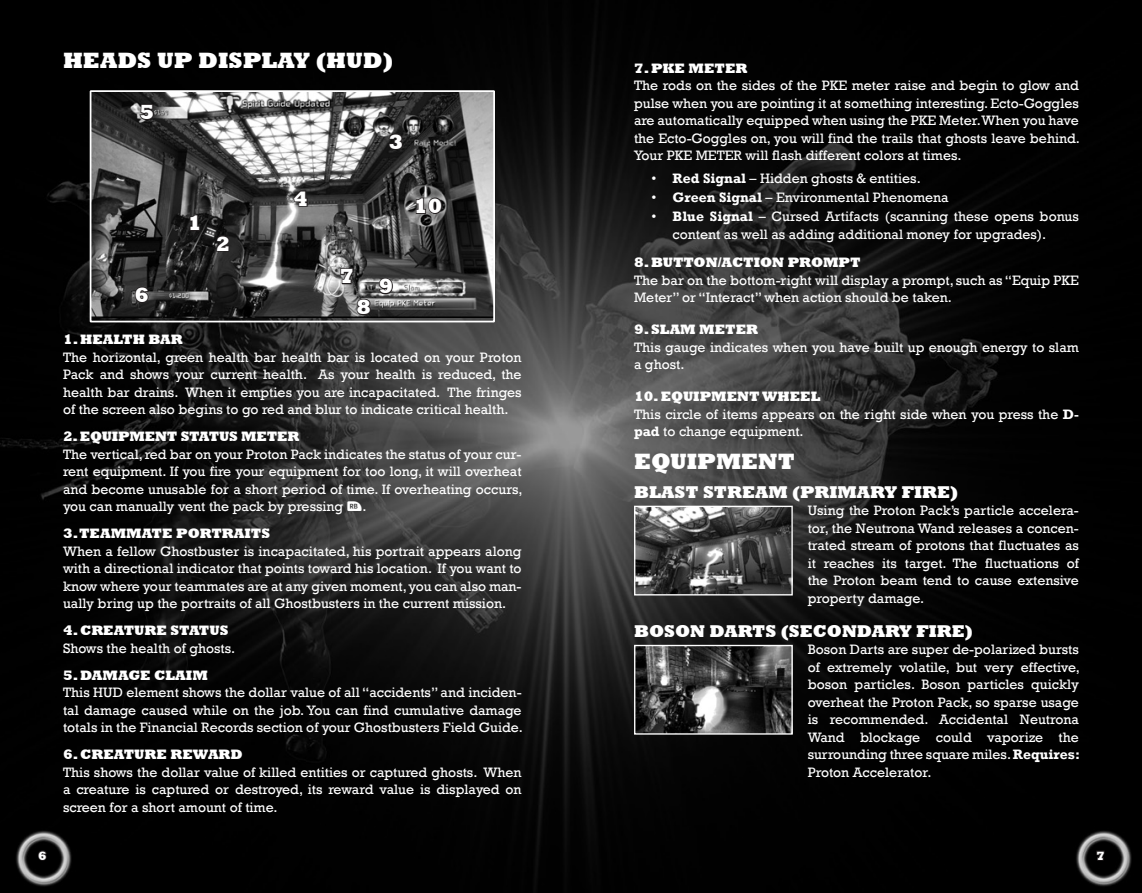
<style>
.page{position:relative;width:1142px;height:893px;background:#fff}
.page>*{position:absolute;margin:0;border:0;box-sizing:border-box;transform-origin:0 0}
.t1{font:800 22.75px "Rockwell";color:#fff}
.t2{font:800 21px "Rockwell";color:#fff}
.t3{font:800 17.5px "Rockwell";color:#fff}
.t4{font:14px/17.5px "Rockwell";color:#fff;text-align:justify}
.t5{font:800 14px "Rockwell";color:#fff}
.t6{font:800 12.25px "Rockwell";color:#fff}
.s1{font-weight:700}
.s2{font-weight:800}
</style>
<div class="page">
<img style="left:0;top:0;width:1141px;height:893px">
<svg style="left:1094px;top:850px;width:11px;height:11px"></svg>
<svg style="left:37px;top:849px;width:11px;height:13px"></svg>
<img style="left:93px;top:93px;width:399px;height:225px">
<div style="left:90px;top:90px;width:405px;height:232px;border:2px solid #fff"></div>
<img style="left:636px;top:508px;width:154px;height:85px">
<div style="left:634px;top:506px;width:158px;height:89px;border:1px solid #fff"></div>
<img style="left:636px;top:647px;width:154px;height:86px">
<div style="left:634px;top:645px;width:158px;height:90px;border:1px solid #fff"></div>
<svg style="left:189px;top:214px;width:12px;height:18px"></svg>
<svg style="left:215px;top:234px;width:15px;height:18px"></svg>
<svg style="left:388px;top:132px;width:15px;height:19px"></svg>
<svg style="left:292px;top:189px;width:16px;height:19px"></svg>
<svg style="left:134px;top:286px;width:16px;height:18px"></svg>
<svg style="left:339px;top:267px;width:15px;height:18px"></svg>
<svg style="left:138px;top:103px;width:17px;height:18px"></svg>
<svg style="left:356px;top:298px;width:16px;height:18px"></svg>
<svg style="left:378px;top:277px;width:16px;height:18px"></svg>
<svg style="left:415px;top:197px;width:28px;height:18px"></svg>
<svg style="left:347px;top:501px;width:14px;height:10px"></svg>
<h1 class="t1" style="left:63px;top:47px;width:283px">HEADS UP DISPLAY (HUD</h1>
<h1 class="t1" style="left:382px;top:47px;width:12px">)</h1>
<h2 class="t2" style="left:140px;top:100px;width:16px">5</h2>
<h2 class="t2" style="left:134px;top:283px;width:16px">6</h2>
<h2 class="t2" style="left:187px;top:211px;width:16px">1</h2>
<h2 class="t2" style="left:216px;top:232px;width:16px">2</h2>
<h2 class="t2" style="left:293px;top:187px;width:16px">4</h2>
<h2 class="t2" style="left:388px;top:130px;width:16px">3</h2>
<h2 class="t2" style="left:413px;top:194px;width:30px">10</h2>
<h2 class="t2" style="left:340px;top:264px;width:16px">7</h2>
<h2 class="t2" style="left:356px;top:295px;width:16px">8</h2>
<h2 class="t2" style="left:378px;top:274px;width:16px">9</h2>
<p class="t5" style="left:63px;top:331px;width:121px">1. HEALTH BAR</p>
<p class="t4" style="left:63px;top:348px;width:460px">The horizontal, green health bar health bar is located on your Proton Pack and shows your current health. As your health is reduced, the health bar drains. When it empties you are incapacitated. The fringes of the screen also begins to go red and blur to indicate critical health.</p>
<p class="t5" style="left:63px;top:428px;width:51px">2. EQUIPMENT</p>
<p class="t5" style="left:181px;top:428px;width:120px">STATUS METER</p>
<p class="t4" style="left:63px;top:445px;width:461px">The vertical, red bar on your Proton Pack indicates the status of your cur&shy;rent equipment. If you fire your equipment for too long, it will overheat and become unusable for a short period of time. If overheating occurs, you can manually vent the pack by pressing</p>
<p class="t4" style="left:362px;top:498px;width:6px">.</p>
<p class="t5" style="left:63px;top:525px;width:209px">3. TEAMMATE PORTRAITS</p>
<p class="t4" style="left:63px;top:542px;width:460px">When a fellow Ghostbuster is incapacitated, his portrait appears along with a directional indicator that points toward his location. If you want to know where your teammates are at any given moment, you can also man&shy;ually bring up the portraits of all Ghostbusters in the current mission.</p>
<p class="t5" style="left:63px;top:622px;width:167px">4. CREATURE STATUS</p>
<p class="t4" style="left:63px;top:639px;width:174px">Shows the health of ghosts.</p>
<p class="t5" style="left:63px;top:667px;width:146px">5. DAMAGE CLAIM</p>
<p class="t4" style="left:63px;top:684px;width:461px">This HUD element shows the dollar value of all “accidents” and inciden&shy;tal damage caused while on the job. You can find cumulative damage totals in the Financial Records section of your Ghostbusters Field Guide.</p>
<p class="t5" style="left:63px;top:746px;width:181px">6. CREATURE REWARD</p>
<p class="t4" style="left:63px;top:763px;width:460px">This shows the dollar value of killed entities or captured ghosts. When a creature is captured or destroyed, its reward value is displayed on screen for a short amount of time.</p>
<p class="t5" style="left:634px;top:60px;width:115px">7. PKE METER</p>
<p class="t4" style="left:634px;top:77px;width:447px">The rods on the sides of the PKE meter raise and begin to glow and pulse when you are pointing it at something interesting. Ecto-Goggles are automatically equipped when using the PKE Meter. When you have the Ecto-Goggles on, you will find the trails that ghosts leave behind.<br>Your PKE METER will flash different colors at times.</p>
<p class="t4" style="left:651px;top:170px;width:271px">• <span class="s1">Red Signal</span> – Hidden ghosts &amp; entities.</p>
<p class="t4" style="left:651px;top:189px;width:298px">• <span class="s1">Green Signal</span> – Environmental Phenomena</p>
<p class="t4" style="left:672px;top:208px;width:407px;text-indent:-21px">• <span class="s1">Blue Signal</span> – Cursed Artifacts (scanning these opens bonus content as well as adding additional money for upgrades).</p>
<p class="t5" style="left:634px;top:255px;width:228px">8. BUTTON/ACTION PROMPT</p>
<p class="t4" style="left:634px;top:272px;width:446px">The bar on the bottom-right will display a prompt, such as “Equip PKE<br>Meter” or “Interact” when action should be taken.</p>
<p class="t5" style="left:634px;top:322px;width:126px">9. SLAM METER</p>
<p class="t4" style="left:634px;top:339px;width:446px">This gauge indicates when you have built up enough energy to slam a ghost.</p>
<p class="t4" style="left:634px;top:388px;width:446px;text-align:left"><span class="s2">10. EQUIPMENT WHEEL<br></span>This circle of items appears on the right side when you press the <span class="s1">D&shy;pad</span> to change equipment.</p>
<h1 class="t1" style="left:634px;top:448px;width:162px">EQUIPMENT</h1>
<p class="t3" style="left:634px;top:482px;width:325px">BLAST STREAM (PRIMARY FIRE)</p>
<p class="t4" style="left:807px;top:502px;width:273px">Using the Proton Pack’s particle accelera&shy;tor, the Neutrona Wand releases a concen&shy;trated stream of protons that fluctuates as it reaches its target. The fluctuations of the Proton beam tend to cause extensive property damage.</p>
<p class="t3" style="left:634px;top:621px;width:340px">BOSON DARTS (SECONDARY FIRE)</p>
<p class="t4" style="left:807px;top:641px;width:274px">Boson Darts are super de-polarized bursts of extremely volatile, but very effective, boson particles. Boson particles quickly overheat the Proton Pack, so sparse usage is recommended. Accidental Neutrona Wand blockage could vaporize the surrounding three square miles. <span class="s1">Requires:<br></span>Proton Accelerator.</p>
<p class="t6" style="left:38px;top:849px;width:10px">6</p>
<p class="t6" style="left:1095px;top:849px;width:10px">7</p>
</div>
